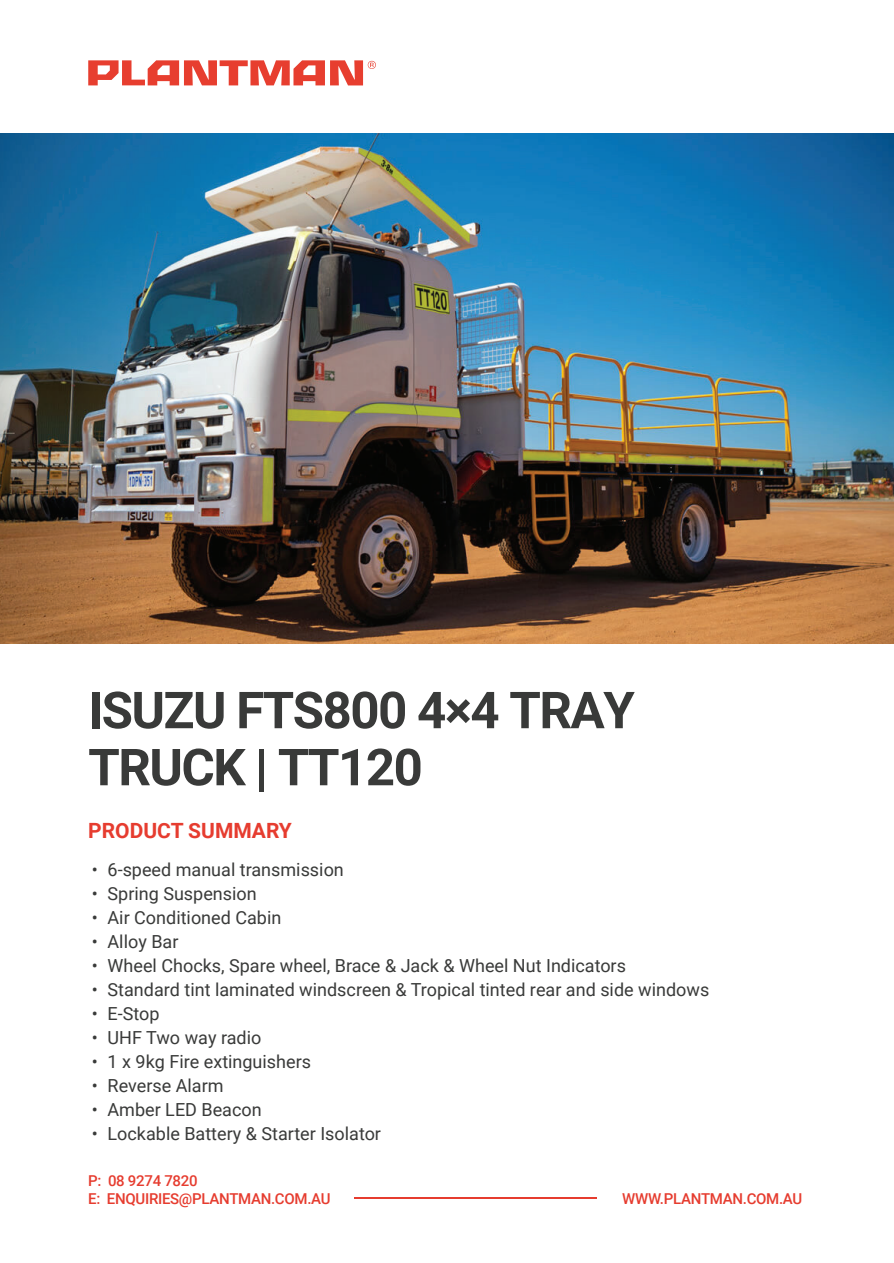
<style>
.page{position:relative;width:894px;height:1263px;background:#fff}
.page>*{position:absolute;margin:0;border:0;box-sizing:border-box;transform-origin:0 0}
.t1{font:700 51px/57px "Roboto";letter-spacing:-.03em;color:#393a39}
.t2{font:700 21px "Roboto";color:#e63c2f}
.t3{font:18px "Roboto";color:#393a39}
.t4{font:500 15px/18px "Roboto";letter-spacing:-.02em;color:#e63c2f}
</style>
<div class="page">
<svg style="left:88px;top:60px;width:288px;height:25px"></svg>
<img style="left:0;top:133px;width:893px;height:510px">
<hr style="left:354px;top:1197px;width:242px;height:1px;background:#e63c2f">
<h1 class="t1" style="left:88px;top:679px;width:548px">ISUZU FTS800 4×4 TRAY<br>TRUCK | TT120</h1>
<p class="t2" style="left:88px;top:816px;width:205px">PRODUCT SUMMARY</p>
<p class="t3" style="left:92px;top:857px;width:253px">• 6-speed manual transmission</p>
<p class="t3" style="left:92px;top:881px;width:166px">• Spring Suspension</p>
<p class="t3" style="left:92px;top:905px;width:191px">• Air Conditioned Cabin</p>
<p class="t3" style="left:92px;top:929px;width:88px">• Alloy Bar</p>
<p class="t3" style="left:92px;top:953px;width:535px">• Wheel Chocks, Spare wheel, Brace &amp; Jack &amp; Wheel Nut Indicators</p>
<p class="t3" style="left:92px;top:977px;width:619px">• Standard tint laminated windscreen &amp; Tropical tinted rear and side windows</p>
<p class="t3" style="left:92px;top:1001px;width:69px">• E-Stop</p>
<p class="t3" style="left:92px;top:1025px;width:171px">• UHF Two way radio</p>
<p class="t3" style="left:92px;top:1049px;width:221px">• 1 x 9kg Fire extinguishers</p>
<p class="t3" style="left:92px;top:1073px;width:133px">• Reverse Alarm</p>
<p class="t3" style="left:92px;top:1097px;width:171px">• Amber LED Beacon</p>
<p class="t3" style="left:92px;top:1121px;width:291px">• Lockable Battery &amp; Starter Isolator</p>
<p class="t4" style="left:88px;top:1170px;width:244px">P: 08 9274 7820<br>E: ENQUIRIES@PLANTMAN.COM.AU</p>
<p class="t4" style="left:622px;top:1188px;width:181px">WWW.PLANTMAN.COM.AU</p>
</div>
